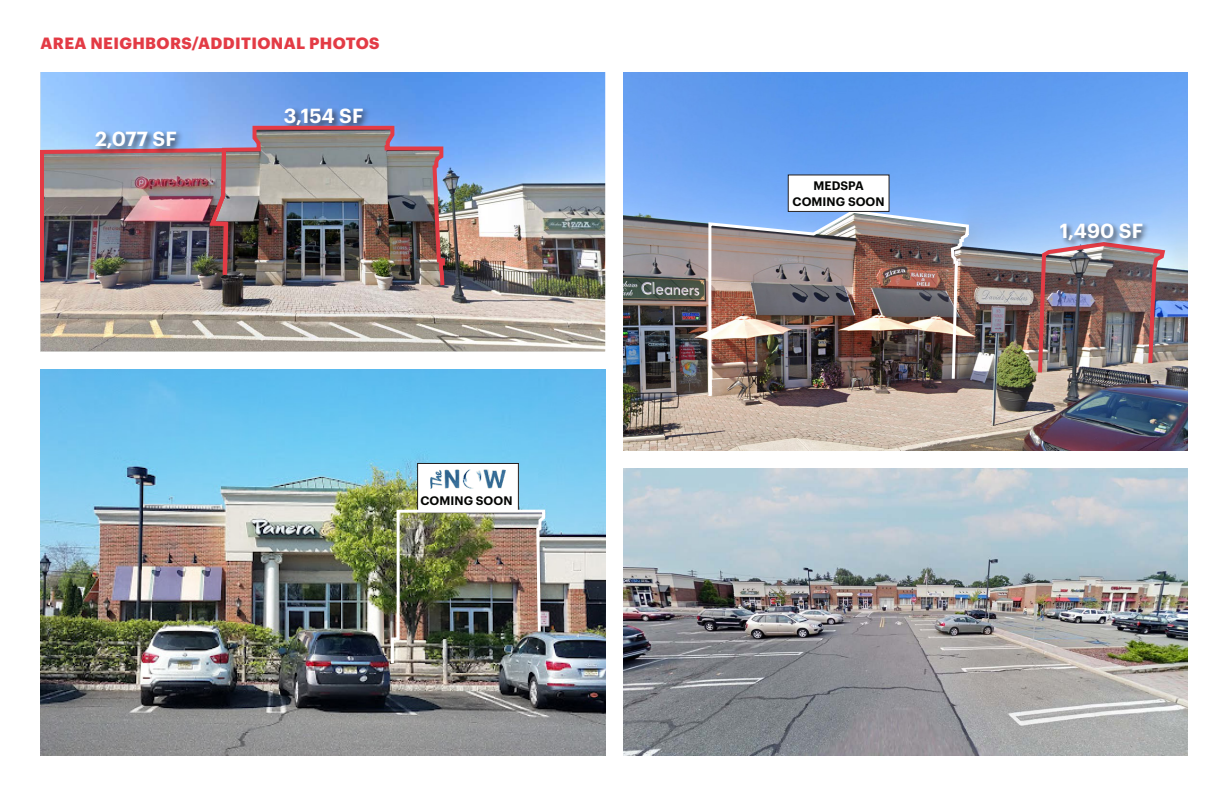
<style>
.page{position:relative;width:1224px;height:792px;background:#fff}
.page>*{position:absolute;margin:0;border:0;box-sizing:border-box;transform-origin:0 0}
.t1{font:600 20px "Graphik";letter-spacing:.005em;color:#fff}
.t2{font:700 16px "Graphik";letter-spacing:.025em;color:#e33b45}
.t3{font:600 12.1px "Graphik";letter-spacing:.005em;color:#040503}
</style>
<div class="page">
<img style="left:40px;top:369px;width:565px;height:387px">
<img style="left:40px;top:72px;width:565px;height:279px">
<img style="left:623px;top:72px;width:565px;height:379px">
<img style="left:623px;top:469px;width:565px;height:287px">
<img style="left:707px;top:208px;width:263px;height:191px">
<div style="left:283px;top:106px;width:88px;height:28px;background:#231f20;opacity:.75"></div>
<img style="left:40px;top:146px;width:167px;height:139px">
<div style="left:418px;top:463px;width:100px;height:49px;background:#fff"></div>
<div style="left:417px;top:463px;width:102px;height:50px;border:1px solid #231f20"></div>
<img style="left:430px;top:470px;width:75px;height:18px">
<img style="left:389px;top:508px;width:158px;height:158px">
<img style="left:1036px;top:240px;width:132px;height:137px">
<div style="left:1059px;top:222px;width:92px;height:26px;background:#231f20;opacity:.75"></div>
<div style="left:788px;top:175px;width:101px;height:36px;background:#fff"></div>
<div style="left:788px;top:175px;width:101px;height:37px;border:1px solid #231f20"></div>
<img style="left:207px;top:124px;width:240px;height:165px">
<div style="left:94px;top:129px;width:90px;height:28px;background:#231f20;opacity:.75"></div>
<p class="t2" style="left:41px;top:31px;width:340px">AREA NEIGHBORS/ADDITIONAL PHOTOS</p>
<p class="t1" style="left:95px;top:124px;width:83px">2,077 SF</p>
<p class="t1" style="left:284px;top:101px;width:81px">3,154 SF</p>
<p class="t3" style="left:420px;top:491px;width:94px">COMING SOON</p>
<p class="t3" style="left:813px;top:176px;width:52px">MEDSPA</p>
<p class="t3" style="left:793px;top:193px;width:94px">COMING SOON</p>
<p class="t1" style="left:1060px;top:216px;width:85px">1,490 SF</p>
</div>
